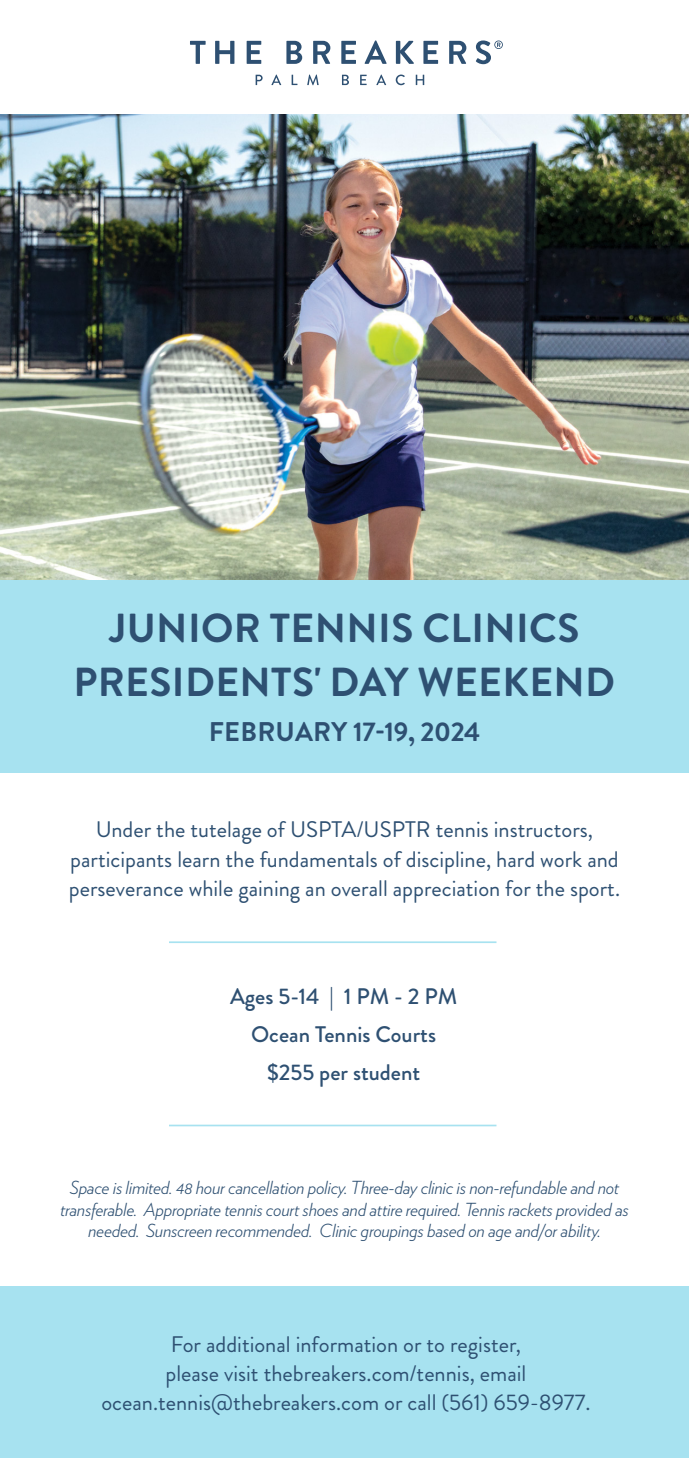
<style>
.page{position:relative;width:689px;height:1458px;background:#fff}
.page>*{position:absolute;margin:0;border:0;box-sizing:border-box;transform-origin:0 0}
.t1{font:700 40.5px/54px "Brandon Grotesque";letter-spacing:.01em;color:#2e5072;text-align:center}
.t2{font:700 27px "Brandon Grotesque";letter-spacing:.005em;color:#2e5072}
.t3{font:22.5px/29.2px "Brandon Grotesque";color:#2e5072;text-align:center}
.t4{font:500 22.5px "Brandon Grotesque";color:#2e5072}
.t5{font:italic 300 18px/21.6px "Verlag";letter-spacing:-.01em;color:#2e5072;text-align:center}
</style>
<div class="page">
<div style="left:0;top:1286px;width:688px;height:172px;background:#a7e2f0"></div>
<img style="left:0;top:115px;width:688px;height:465px">
<div style="left:0;top:580px;width:688px;height:193px;background:#a7e2f0"></div>
<hr style="left:169px;top:941px;width:327px;height:2px;background:#a7e2f0">
<hr style="left:169px;top:1125px;width:327px;height:1px;background:#a7e2f0">
<svg style="left:255px;top:75px;width:7px;height:10px"></svg>
<svg style="left:271px;top:75px;width:10px;height:10px"></svg>
<svg style="left:291px;top:75px;width:6px;height:10px"></svg>
<svg style="left:307px;top:75px;width:11px;height:10px"></svg>
<svg style="left:342px;top:75px;width:7px;height:10px"></svg>
<svg style="left:360px;top:75px;width:6px;height:10px"></svg>
<svg style="left:376px;top:75px;width:10px;height:10px"></svg>
<svg style="left:395px;top:75px;width:10px;height:10px"></svg>
<svg style="left:415px;top:75px;width:9px;height:10px"></svg>
<svg style="left:190px;top:41px;width:15px;height:23px"></svg>
<svg style="left:215px;top:41px;width:19px;height:23px"></svg>
<svg style="left:246px;top:41px;width:15px;height:23px"></svg>
<svg style="left:286px;top:41px;width:16px;height:23px"></svg>
<svg style="left:313px;top:41px;width:17px;height:23px"></svg>
<svg style="left:341px;top:41px;width:15px;height:23px"></svg>
<svg style="left:364px;top:40px;width:22px;height:24px"></svg>
<svg style="left:396px;top:41px;width:18px;height:23px"></svg>
<svg style="left:423px;top:41px;width:15px;height:23px"></svg>
<svg style="left:449px;top:41px;width:17px;height:23px"></svg>
<svg style="left:475px;top:40px;width:28px;height:24px"></svg>
<p class="t1" style="left:73px;top:601px;width:543px">JUNIOR TENNIS CLINICS<br>PRESIDENTS' DAY WEEKEND</p>
<p class="t2" style="left:209px;top:712px;width:273px">FEBRUARY 17-19, 2024</p>
<p class="t3" style="left:69px;top:815px;width:552px">Under the tutelage of USPTA/USPTR tennis instructors, participants learn the fundamentals of discipline, hard work and perseverance while gaining an overall appreciation for the sport.</p>
<p class="t4" style="left:230px;top:980px;width:229px">Ages 5-14 | 1 PM - 2 PM</p>
<p class="t4" style="left:251px;top:1018px;width:186px">Ocean Tennis Courts</p>
<p class="t4" style="left:267px;top:1057px;width:155px">$255 per student</p>
<p class="t5" style="left:60px;top:1176px;width:570px">Space is limited. 48 hour cancellation policy. Three-day clinic is non-refundable and not transferable. Appropriate tennis court shoes and attire required. Tennis rackets provided as needed. Sunscreen recommended. Clinic groupings based on age and/or ability.</p>
<p class="t3" style="left:101px;top:1330px;width:490px">For additional information or to register,<br>please visit thebreakers.com/tennis, email ocean.tennis@thebreakers.com or call (561) 659-8977.</p>
</div>
